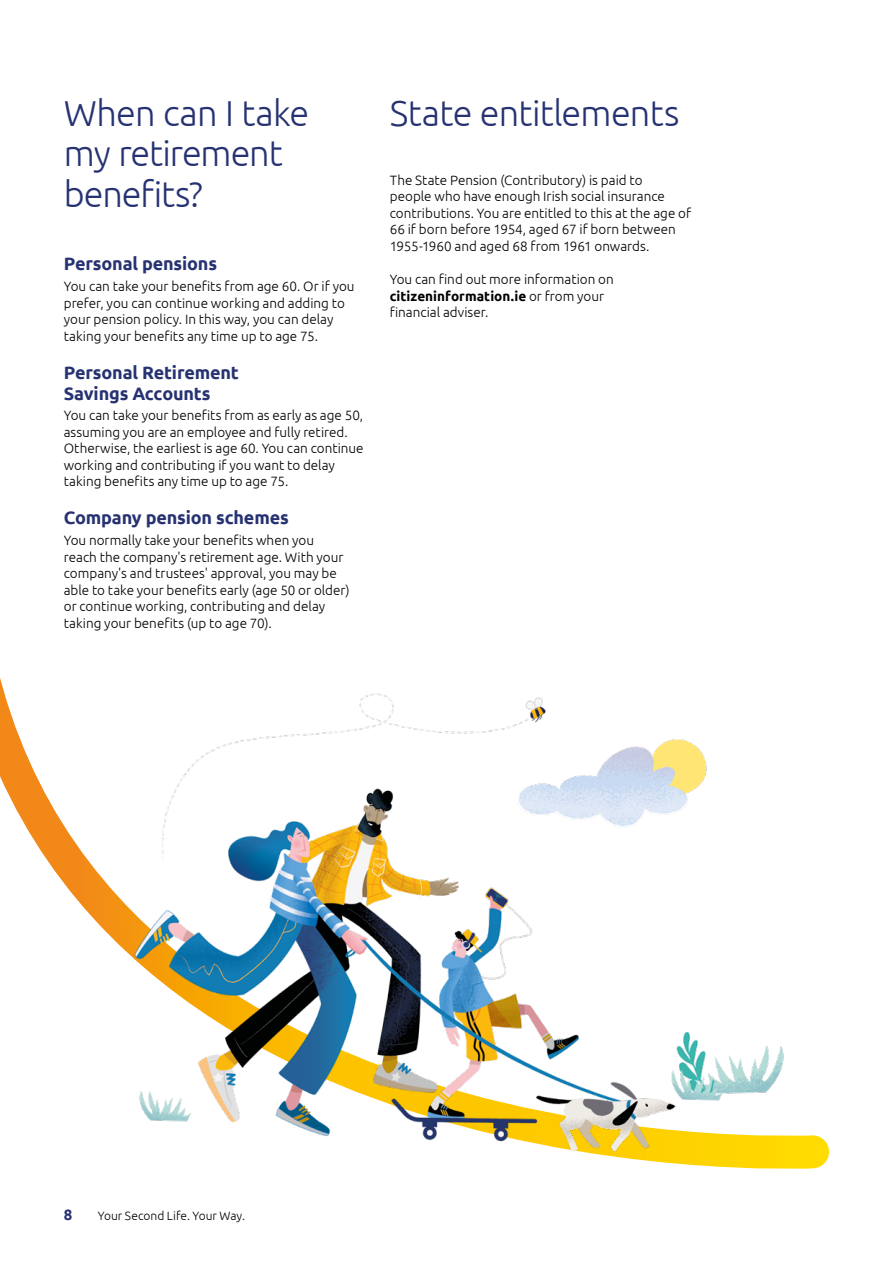
<style>
.page{position:relative;width:893px;height:1263px;background:#fff}
.page>*{position:absolute;margin:0;border:0;box-sizing:border-box;transform-origin:0 0}
.t1{font:300 36px/40.5px "Ubuntu";letter-spacing:-.02em;color:#263272}
.t2{font:700 18px/21px "Ubuntu";letter-spacing:-.01em;color:#263272}
.t3{font:700 15px "Ubuntu";color:#263272}
.t4{font:300 13.5px/16.5px "Ubuntu";color:#000}
.t5{font:300 12px "Ubuntu";letter-spacing:.005em;color:#000}
.s1{font-weight:700}
</style>
<div class="page">
<svg style="left:0;top:678px;width:830px;height:475px"></svg>
<img style="left:93px;top:678px;width:736px;height:491px">
<h1 class="t1" style="left:64px;top:92px;width:247px">When can I take my retirement benefits?</h1>
<h2 class="t2" style="left:64px;top:253px;width:155px">Personal pensions</h2>
<p class="t4" style="left:64px;top:278px;width:292px">You can take your benefits from age 60. Or if you prefer, you can continue working and adding to your pension policy. In this way, you can delay taking your benefits any time up to age 75.</p>
<h2 class="t2" style="left:64px;top:361px;width:177px">Personal Retirement<br>Savings Accounts</h2>
<p class="t4" style="left:64px;top:407px;width:301px">You can take your benefits from as early as age 50, assuming you are an employee and fully retired.<br>Otherwise, the earliest is age 60. You can continue working and contributing if you want to delay taking benefits any time up to age 75.</p>
<h2 class="t2" style="left:64px;top:507px;width:226px">Company pension schemes</h2>
<p class="t4" style="left:64px;top:532px;width:287px">You normally take your benefits when you reach the company's retirement age. With your company's and trustees' approval, you may be able to take your benefits early (age 50 or older) or continue working, contributing and delay taking your benefits (up to age 70).</p>
<h1 class="t1" style="left:390px;top:92px;width:291px">State entitlements</h1>
<p class="t4" style="left:390px;top:171px;width:303px">The State Pension (Contributory) is paid to<br>people who have enough Irish social insurance contributions. You are entitled to this at the age of 66 if born before 1954, aged 67 if born between 1955-1960 and aged 68 from 1961 onwards.</p>
<p class="t4" style="left:390px;top:271px;width:226px">You can find out more information on <span class="s1">citizeninformation.ie</span> or from your financial adviser.</p>
<p class="t3" style="left:64px;top:1206px;width:10px">8</p>
<p class="t5" style="left:98px;top:1209px;width:149px">Your Second Life. Your Way.</p>
</div>
